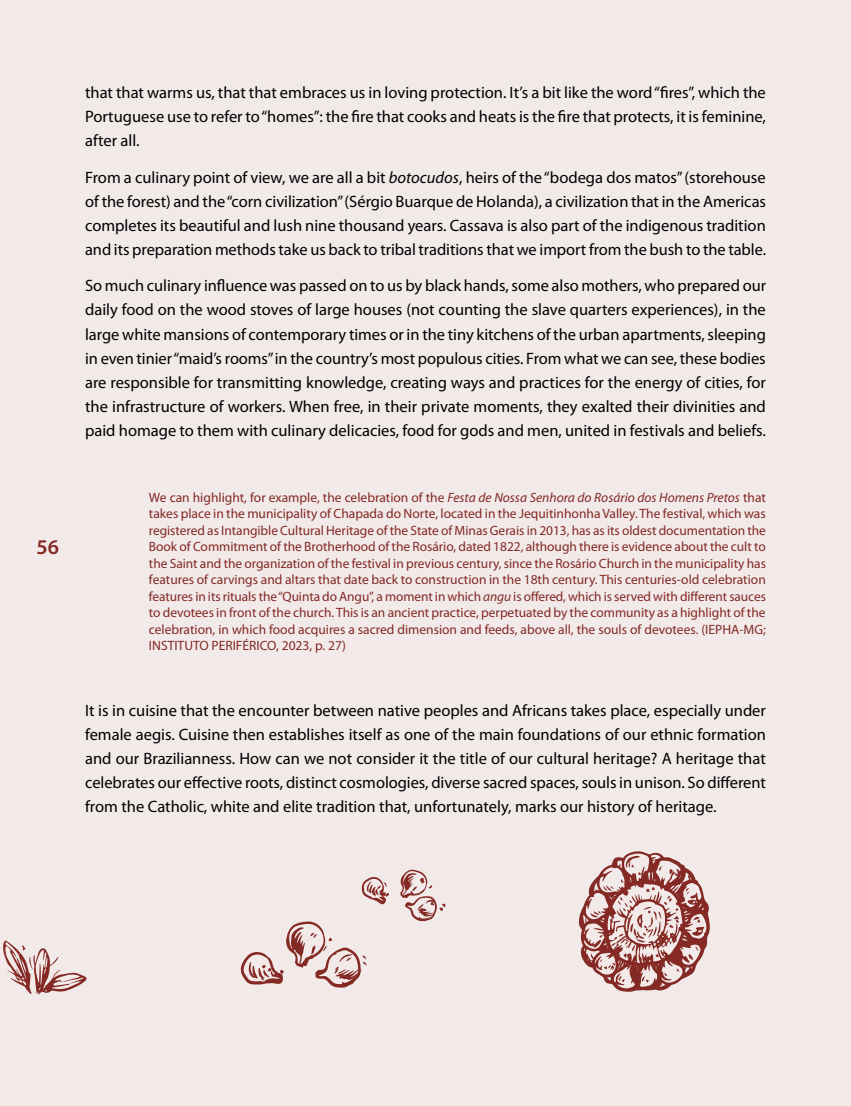
<style>
.page{position:relative;width:851px;height:1106px;background:#fff}
.page>*{position:absolute;margin:0;border:0;box-sizing:border-box;transform-origin:0 0}
.t1{font:600 21px "Myriad Pro";color:#832925}
.t2{font:16.5px/24px "Myriad Pro";color:#000;text-align:justify}
.t3{font:13.5px/16.5px "Myriad Pro";color:#832925;text-align:justify}
.s1{font-style:italic}
</style>
<div class="page">
<div style="left:0;top:0;width:850px;height:1106px;background:#f2eae9"></div>
<svg style="left:3px;top:940px;width:84px;height:54px"></svg>
<svg style="left:578px;top:851px;width:132px;height:140px"></svg>
<svg style="left:240px;top:921px;width:126px;height:66px"></svg>
<svg style="left:400px;top:869px;width:45px;height:52px"></svg>
<svg style="left:362px;top:877px;width:27px;height:27px"></svg>
<p class="t1" style="left:37px;top:534px;width:24px">56</p>
<p class="t2" style="left:85px;top:81px;width:682px">that that warms us, that that embraces us in loving protection. It’s a bit like the word “fires”, which the Portuguese use to refer to “homes”: the fire that cooks and heats is the fire that protects, it is feminine, after all.</p>
<p class="t2" style="left:85px;top:165px;width:682px">From a culinary point of view, we are all a bit <span class="s1">botocudos</span>, heirs of the “bodega dos matos” (storehouse of the forest) and the “corn civilization” (Sérgio Buarque de Holanda), a civilization that in the Americas completes its beautiful and lush nine thousand years. Cassava is also part of the indigenous tradition and its preparation methods take us back to tribal traditions that we import from the bush to the table.</p>
<p class="t2" style="left:85px;top:274px;width:682px">So much culinary influence was passed on to us by black hands, some also mothers, who prepared our daily food on the wood stoves of large houses (not counting the slave quarters experiences), in the large white mansions of contemporary times or in the tiny kitchens of the urban apartments, sleeping in even tinier “maid’s rooms” in the country’s most populous cities. From what we can see, these bodies are responsible for transmitting knowledge, creating ways and practices for the energy of cities, for the infrastructure of workers. When free, in their private moments, they exalted their divinities and paid homage to them with culinary delicacies, food for gods and men, united in festivals and beliefs.</p>
<p class="t3" style="left:149px;top:489px;width:618px">We can highlight, for example, the celebration of the <span class="s1">Festa de Nossa Senhora do Rosário dos Homens Pretos</span> that takes place in the municipality of Chapada do Norte, located in the Jequitinhonha Valley. The festival, which was registered as Intangible Cultural Heritage of the State of Minas Gerais in 2013, has as its oldest documentation the Book of Commitment of the Brotherhood of the Rosário, dated 1822, although there is evidence about the cult to the Saint and the organization of the festival in previous century, since the Rosário Church in the municipality has features of carvings and altars that date back to construction in the 18th century. This centuries-old celebration features in its rituals the “Quinta do Angu”, a moment in which <span class="s1">angu</span> is offered, which is served with different sauces to devotees in front of the church. This is an ancient practice, perpetuated by the community as a highlight of the celebration, in which food acquires a sacred dimension and feeds, above all, the souls of devotees. (IEPHA-MG; INSTITUTO PERIFÉRICO, 2023, p. 27)</p>
<p class="t2" style="left:85px;top:699px;width:682px">It is in cuisine that the encounter between native peoples and Africans takes place, especially under female aegis. Cuisine then establishes itself as one of the main foundations of our ethnic formation and our Brazilianness. How can we not consider it the title of our cultural heritage? A heritage that celebrates our effective roots, distinct cosmologies, diverse sacred spaces, souls in unison. So different from the Catholic, white and elite tradition that, unfortunately, marks our history of heritage.</p>
</div>
